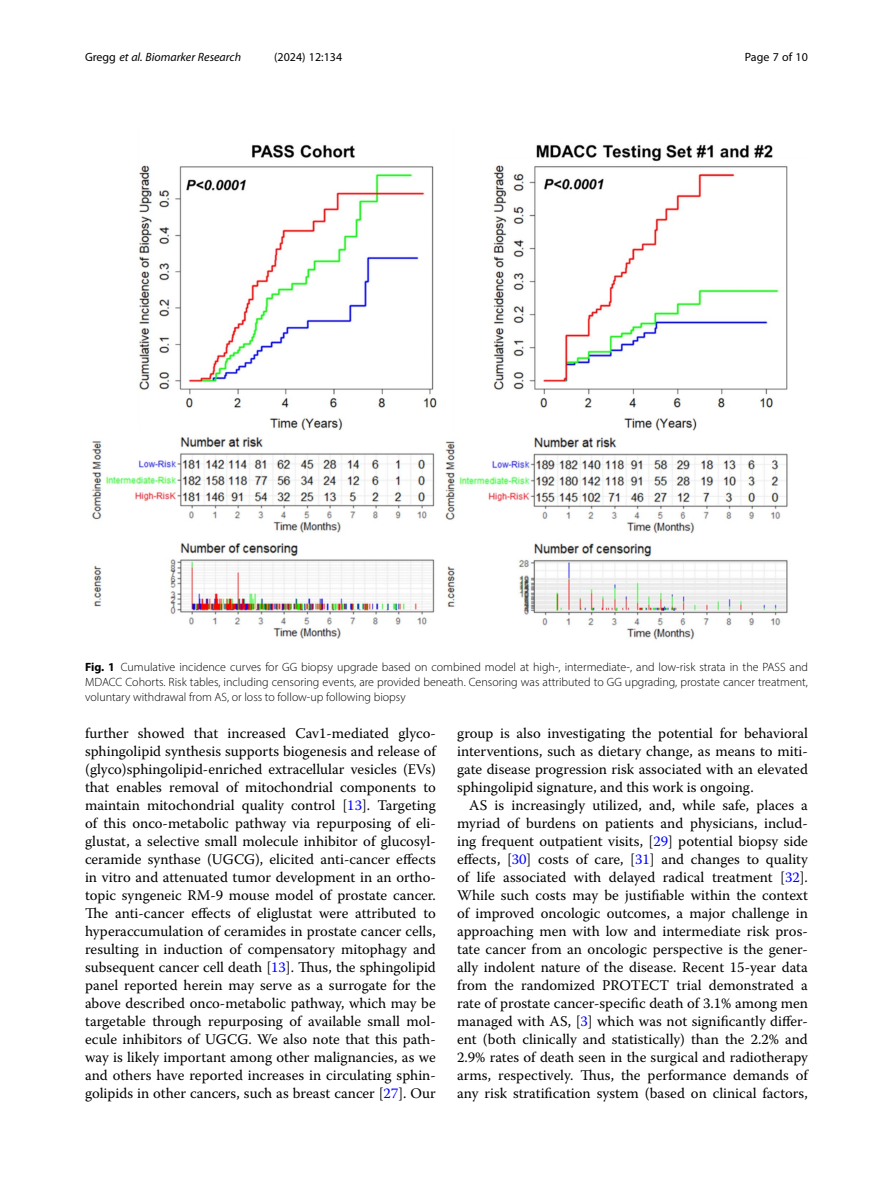
<style>
.page{position:relative;width:893px;height:1191px;background:#fff}
.page>*{position:absolute;margin:0;border:0;box-sizing:border-box;transform-origin:0 0}
.Body_Text_Indent{font:14.7px/18px "Warnock Pro";color:#000;text-align:justify}
.Figure_Caption{font:300 12px/15px "Myriad Pro";color:#000;text-align:justify}
.t1{font:italic 12px "Myriad Pro";color:#000}
.t2{font:12px "Myriad Pro";color:#000}
.s1{font-style:normal}
.s2{font-weight:700}
.s3{color:#00f}
</style>
<div class="page">
<img style="left:91px;top:144px;width:697px;height:496px">
<p class="t1" style="left:85px;top:50px;width:158px"><span class="s1">Gregg</span> et al. Biomarker Research</p>
<p class="t2" style="left:274px;top:50px;width:70px">(2024) 12:134</p>
<p class="t2" style="left:745px;top:50px;width:65px">Page 7 of 10</p>
<p class="Figure_Caption" style="left:85px;top:659px;width:724px"><span class="s2">Fig. 1</span> Cumulative incidence curves for GG biopsy upgrade based on combined model at high-, intermediate-, and low-risk strata in the PASS and MDACC Cohorts. Risk tables, including censoring events, are provided beneath. Censoring was attributed to GG upgrading, prostate cancer treatment, voluntary withdrawal from AS, or loss to follow-up following biopsy</p>
<p class="Body_Text_Indent" style="left:85px;top:724px;width:352px">further showed that increased Cav1-mediated glyco&shy;sphingolipid synthesis supports biogenesis and release of (glyco)sphingolipid-enriched extracellular vesicles (EVs) that enables removal of mitochondrial components to maintain mitochondrial quality control [<span class="s3">13</span>]. Targeting of this onco-metabolic pathway via repurposing of eli&shy;glustat, a selective small molecule inhibitor of glucosyl&shy;ceramide synthase (UGCG), elicited anti-cancer effects in vitro and attenuated tumor development in an ortho&shy;topic syngeneic RM-9 mouse model of prostate cancer.<br>The anti-cancer effects of eliglustat were attributed to hyperaccumulation of ceramides in prostate cancer cells, resulting in induction of compensatory mitophagy and subsequent cancer cell death [<span class="s3">13</span>]. Thus, the sphingolipid panel reported herein may serve as a surrogate for the above described onco-metabolic pathway, which may be targetable through repurposing of available small mol&shy;ecule inhibitors of UGCG. We also note that this path&shy;way is likely important among other malignancies, as we and others have reported increases in circulating sphin&shy;golipids in other cancers, such as breast cancer [<span class="s3">27</span>]. Our</p>
<p class="Body_Text_Indent" style="left:457px;top:724px;width:352px">group is also investigating the potential for behavioral interventions, such as dietary change, as means to miti&shy;gate disease progression risk associated with an elevated sphingolipid signature, and this work is ongoing.</p>
<p class="Body_Text_Indent" style="left:457px;top:796px;width:352px;text-indent:12px">AS is increasingly utilized, and, while safe, places a myriad of burdens on patients and physicians, includ&shy;ing frequent outpatient visits, [<span class="s3">29</span>] potential biopsy side effects, [<span class="s3">30</span>] costs of care, [<span class="s3">31</span>] and changes to quality of life associated with delayed radical treatment [<span class="s3">32</span>].<br>While such costs may be justifiable within the context of improved oncologic outcomes, a major challenge in approaching men with low and intermediate risk pros&shy;tate cancer from an oncologic perspective is the gener&shy;ally indolent nature of the disease. Recent 15-year data from the randomized PROTECT trial demonstrated a rate of prostate cancer-specific death of 3.1% among men managed with AS, [<span class="s3">3</span>] which was not significantly differ&shy;ent (both clinically and statistically) than the 2.2% and 2.9% rates of death seen in the surgical and radiotherapy arms, respectively. Thus, the performance demands of any risk stratification system (based on clinical factors,</p>
</div>
